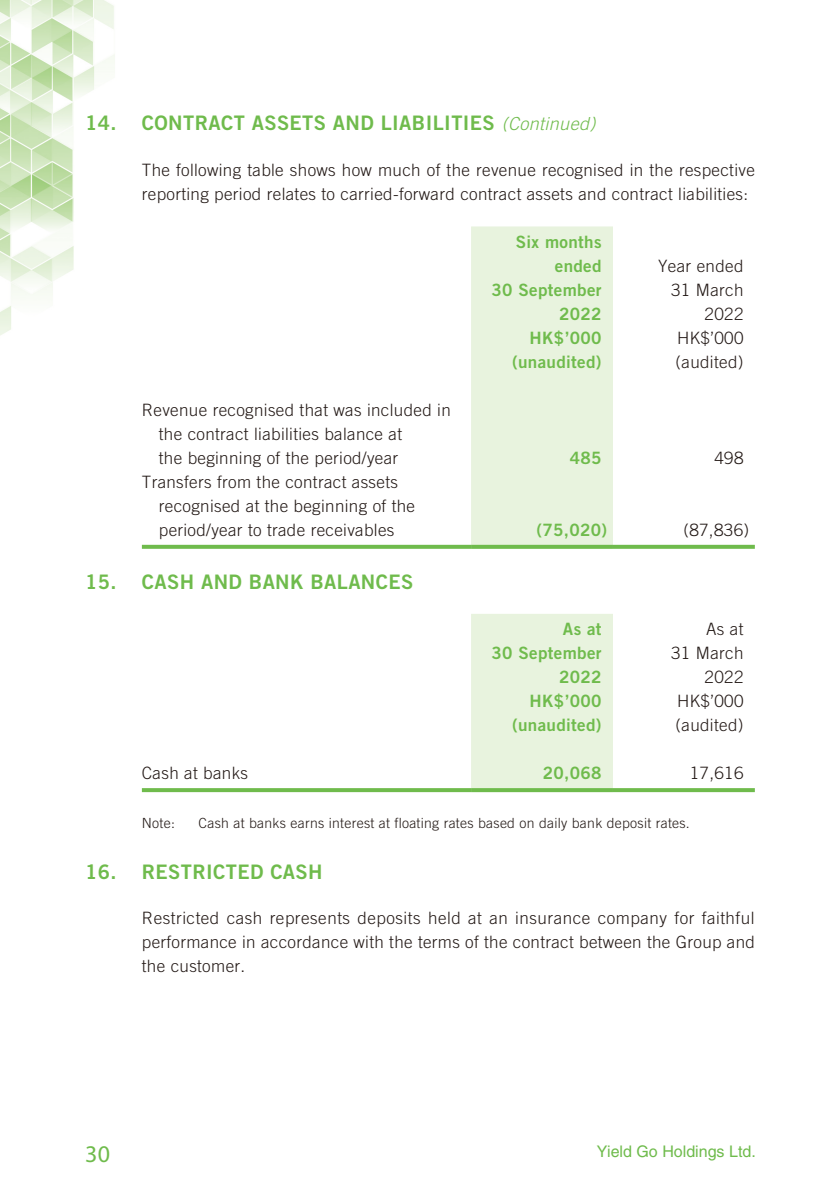
<style>
.page{position:relative;width:840px;height:1191px;background:#fff}
.page>*{position:absolute;margin:0;border:0;box-sizing:border-box;transform-origin:0 0}
.t1{font:24px "Myriad Pro";color:#6fbb4c}
.t2{font:20px "Trade Gothic LT Std Bd 2";letter-spacing:.02em;color:#6fbb4c}
.t3{font:300 17px/24px "Trade Gothic LT Std";letter-spacing:.02em;color:#231916}
.t4{font:17px/24px "Trade Gothic LT Std Bd 2";letter-spacing:.02em;color:#6fbb4c;text-align:right}
.t5{font:16px "Helvetica LT Std";color:#6fbb4c}
.t6{font:300 14px "Trade Gothic LT Std";letter-spacing:.02em;color:#231916}
.s1{font-family:"Trade Gothic LT Std";font-weight:300;font-style:italic;font-size:18px}
</style>
<div class="page">
<img style="left:0;top:0;width:755px;height:793px">
<div style="left:471px;top:226px;width:141px;height:319px;background:#e8f3de"></div>
<svg style="left:142px;top:545px;width:329px;height:4px"></svg>
<svg style="left:471px;top:545px;width:141px;height:4px"></svg>
<svg style="left:612px;top:545px;width:142px;height:4px"></svg>
<div style="left:471px;top:614px;width:141px;height:174px;background:#e8f3de"></div>
<svg style="left:142px;top:788px;width:329px;height:4px"></svg>
<svg style="left:471px;top:788px;width:141px;height:4px"></svg>
<svg style="left:612px;top:788px;width:142px;height:4px"></svg>
<p class="t2" style="left:85px;top:110px;width:511px">14. CONTRACT ASSETS AND LIABILITIES <span class="s1">(Continued)</span></p>
<p class="t3" style="left:142px;top:157px;width:614px">The following table shows how much of the revenue recognised in the respective reporting period relates to carried-forward contract assets and contract liabilities:</p>
<p class="t4" style="left:491px;top:229px;width:111px">Six months ended<br>30 September<br>2022</p>
<p class="t3" style="left:657px;top:253px;width:87px;text-align:right">Year ended<br>31 March<br>2022</p>
<p class="t3" style="left:159px;top:397px;width:293px;text-indent:-17px">Revenue recognised that was included in the contract liabilities balance at<br>the beginning of the period/year</p>
<p class="t3" style="left:159px;top:469px;width:257px;text-indent:-17px">Transfers from the contract assets recognised at the beginning of the period/year to trade receivables</p>
<p class="t2" style="left:85px;top:570px;width:329px">15. CASH AND BANK BALANCES</p>
<p class="t4" style="left:529px;top:325px;width:73px">HK$’000</p>
<p class="t3" style="left:676px;top:325px;width:68px">HK$’000</p>
<p class="t4" style="left:512px;top:349px;width:91px">(unaudited)</p>
<p class="t3" style="left:675px;top:349px;width:69px">(audited)</p>
<p class="t4" style="left:569px;top:445px;width:33px">485</p>
<p class="t3" style="left:714px;top:445px;width:31px">498</p>
<p class="t4" style="left:536px;top:517px;width:72px">(75,020)</p>
<p class="t3" style="left:683px;top:517px;width:67px">(87,836)</p>
<p class="t4" style="left:491px;top:616px;width:111px">As at<br>30 September<br>2022</p>
<p class="t3" style="left:670px;top:616px;width:74px;text-align:right">As at<br>31 March<br>2022</p>
<p class="t4" style="left:529px;top:688px;width:73px">HK$’000</p>
<p class="t3" style="left:676px;top:688px;width:68px">HK$’000</p>
<p class="t4" style="left:512px;top:712px;width:91px">(unaudited)</p>
<p class="t3" style="left:675px;top:712px;width:69px">(audited)</p>
<p class="t3" style="left:142px;top:760px;width:108px">Cash at banks</p>
<p class="t4" style="left:542px;top:760px;width:60px">20,068</p>
<p class="t3" style="left:689px;top:760px;width:55px">17,616</p>
<p class="t6" style="left:142px;top:814px;width:35px">Note:</p>
<p class="t6" style="left:198px;top:814px;width:492px">Cash at banks earns interest at floating rates based on daily bank deposit rates.</p>
<p class="t2" style="left:85px;top:859px;width:239px">16. RESTRICTED CASH</p>
<p class="t3" style="left:142px;top:906px;width:614px;text-align:justify">Restricted cash represents deposits held at an insurance company for faithful performance in accordance with the terms of the contract between the Group and the customer.</p>
<h1 class="t1" style="left:85px;top:1139px;width:27px">30</h1>
<p class="t5" style="left:596px;top:1142px;width:160px">Yield Go Holdings Ltd.</p>
</div>
